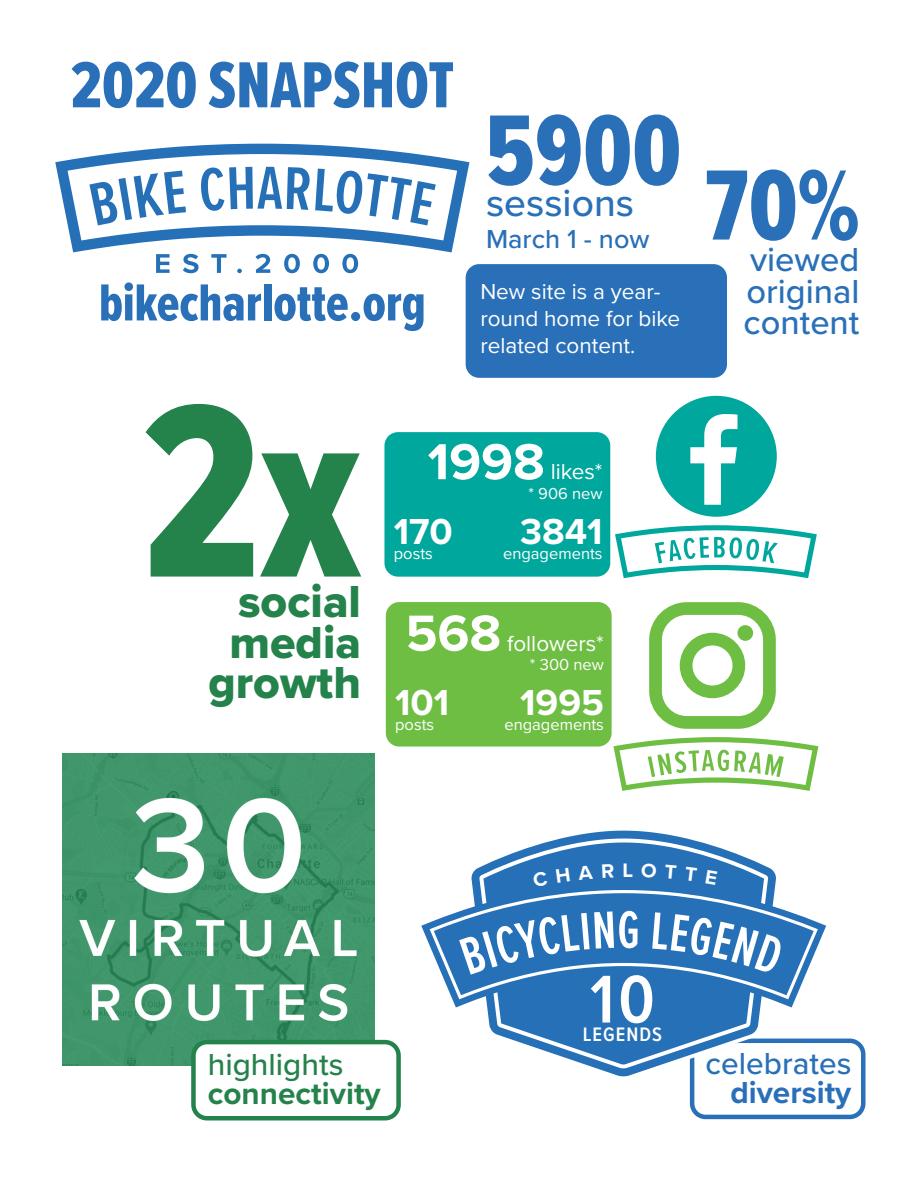
<style>
.page{position:relative;width:918px;height:1188px;background:#fff}
.page>*{position:absolute;margin:0;border:0;box-sizing:border-box;transform-origin:0 0}
.t1{font:255px "Proxima Nova Ex Cn Extrabld";color:#24824b}
.t2{font:103.5px "Proxima Nova Ex Cn Extrabld";color:#2970b8}
.t3{font:600 70.05px "Proxima Nova Cond";color:#fff}
.t4{font:67.5px "Proxima Nova Ex Cn Extrabld";color:#2970b8}
.t5{font:54px "Proxima Nova Ex Cn Extrabld";color:#2970b8}
.t6{font:700 52.5px "Proxima Nova";color:#fff}
.t7{font:46.5px "Proxima Nova Extrabld";color:#24824b}
.t8{font:500 39px "Proxima Nova";color:#2970b8}
.t9{font:700 37.5px "Proxima Nova";color:#fff}
.t10{font:500 34.5px "Proxima Nova";color:#2970b8}
.t11{font:700 31.5px "Proxima Nova";color:#24824b}
.t12{font:500 31.5px "Proxima Nova";color:#24824b}
.t13{font:500 31.5px "Proxima Nova";color:#2970b8}
.t14{font:700 31.5px "Proxima Nova";color:#2970b8}
.t15{font:500 27px "Proxima Nova";color:#2970b8}
.t16{font:22.5px/27px "Proxima Nova";color:#fff}
.t17{font:600 20.25px "Proxima Nova Cond";letter-spacing:.05em;color:#fff}
.t18{font:700 20.25px "Proxima Nova";color:#fff}
.t19{font:16.5px "Proxima Nova";color:#fff}
</style>
<div class="page">
<svg style="left:156px;top:254px;width:14px;height:19px"></svg>
<svg style="left:183px;top:254px;width:16px;height:19px"></svg>
<svg style="left:211px;top:254px;width:16px;height:19px"></svg>
<svg style="left:237px;top:269px;width:5px;height:4px"></svg>
<svg style="left:256px;top:254px;width:14px;height:19px"></svg>
<svg style="left:284px;top:254px;width:16px;height:19px"></svg>
<svg style="left:313px;top:254px;width:16px;height:19px"></svg>
<svg style="left:342px;top:254px;width:16px;height:19px"></svg>
<svg style="left:55px;top:144px;width:414px;height:108px"></svg>
<svg style="left:615px;top:525px;width:202px;height:53px"></svg>
<svg style="left:656px;top:396px;width:121px;height:121px"></svg>
<svg style="left:613px;top:737px;width:205px;height:54px"></svg>
<svg style="left:649px;top:602px;width:127px;height:127px"></svg>
<div style="left:384px;top:432px;width:226px;height:145px;background:#00a79c;border-radius:14px"></div>
<div style="left:466px;top:264px;width:261px;height:114px;background:#2970b8;border-radius:14px"></div>
<div style="left:386px;top:602px;width:226px;height:145px;background:#6fbe44;border-radius:14px"></div>
<img style="left:62px;top:753px;width:313px;height:312px">
<div style="left:193px;top:1042px;width:206px;height:76px;background:#fff;border-radius:14px"></div>
<div style="left:191px;top:1040px;width:210px;height:80px;border:4px solid #24824b;border-radius:14px"></div>
<div style="left:690px;top:1039px;width:176px;height:80px;border:4px solid #2970b8;border-radius:14px"></div>
<svg style="left:421px;top:831px;width:405px;height:245px"></svg>
<svg style="left:434px;top:893px;width:380px;height:102px;background:#4182c0"></svg>
<svg style="left:533px;top:871px;width:15px;height:16px"></svg>
<svg style="left:556px;top:867px;width:14px;height:15px"></svg>
<svg style="left:578px;top:865px;width:15px;height:15px"></svg>
<svg style="left:602px;top:864px;width:12px;height:14px"></svg>
<svg style="left:642px;top:863px;width:14px;height:15px"></svg>
<svg style="left:665px;top:865px;width:12px;height:14px"></svg>
<svg style="left:685px;top:867px;width:12px;height:15px"></svg>
<svg style="left:705px;top:870px;width:12px;height:15px"></svg>
<p class="t4" style="left:70px;top:36px;width:385px">2020 SNAPSHOT</p>
<p class="t5" style="left:99px;top:263px;width:328px">bikecharlotte.org</p>
<p class="t2" style="left:486px;top:75px;width:197px">5900</p>
<p class="t8" style="left:486px;top:174px;width:150px">sessions</p>
<p class="t15" style="left:486px;top:218px;width:165px">March 1 - now</p>
<p class="t16" style="left:480px;top:277px;width:201px">New site is a year&shy;round home for bike related content.</p>
<p class="t1" style="left:141px;top:307px;width:221px">2x</p>
<p class="t7" style="left:238px;top:567px;width:124px">social</p>
<p class="t7" style="left:229px;top:607px;width:133px">media</p>
<p class="t7" style="left:208px;top:648px;width:154px">growth</p>
<p class="t6" style="left:428px;top:423px;width:119px">1998</p>
<p class="t16" style="left:551px;top:457px;width:53px">likes*</p>
<p class="t19" style="left:528px;top:481px;width:76px">* 906 new</p>
<p class="t9" style="left:394px;top:504px;width:61px">170</p>
<p class="t9" style="left:520px;top:504px;width:84px">3841</p>
<p class="t19" style="left:394px;top:541px;width:41px">posts</p>
<p class="t19" style="left:503px;top:541px;width:101px">engagements</p>
<p class="t6" style="left:406px;top:594px;width:97px">568</p>
<p class="t16" style="left:507px;top:629px;width:98px">followers*</p>
<p class="t19" style="left:530px;top:653px;width:76px">* 300 new</p>
<p class="t9" style="left:395px;top:675px;width:56px">101</p>
<p class="t9" style="left:520px;top:675px;width:85px">1995</p>
<p class="t19" style="left:395px;top:713px;width:41px">posts</p>
<p class="t19" style="left:504px;top:713px;width:101px">engagements</p>
<p class="t2" style="left:705px;top:130px;width:156px">70%</p>
<p class="t10" style="left:750px;top:234px;width:111px">viewed</p>
<p class="t10" style="left:746px;top:265px;width:115px">original</p>
<p class="t10" style="left:744px;top:297px;width:117px">content</p>
<p class="t12" style="left:208px;top:1042px;width:137px">highlights</p>
<p class="t11" style="left:208px;top:1070px;width:174px">connectivity</p>
<p class="t18" style="left:623px;top:855px;width:12px">L</p>
<p class="t3" style="left:590px;top:948px;width:66px">10</p>
<p class="t17" style="left:583px;top:1020px;width:81px">LEGENDS</p>
<p class="t13" style="left:706px;top:1040px;width:147px">celebrates</p>
<p class="t14" style="left:730px;top:1069px;width:123px">diversity</p>
</div>
